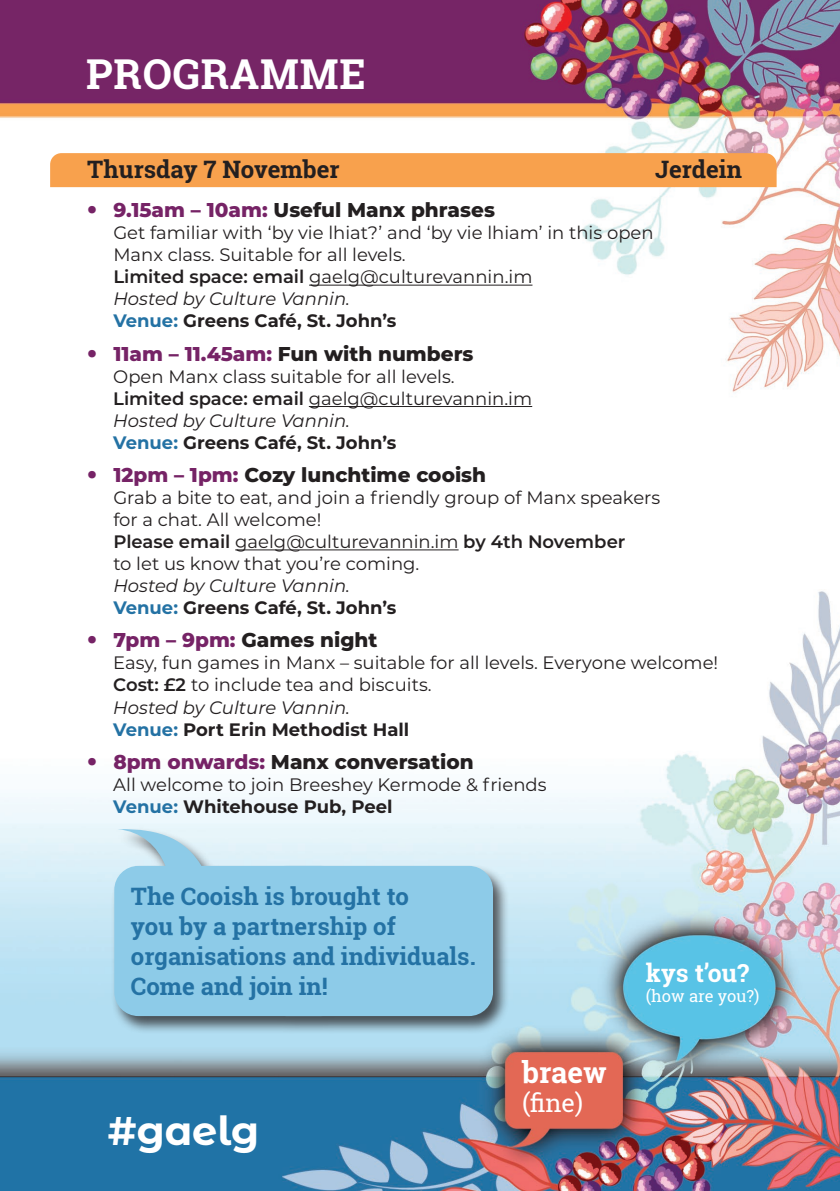
<style>
.page{position:relative;width:840px;height:1191px;background:#fff}
.page>*{position:absolute;margin:0;border:0;box-sizing:border-box;transform-origin:0 0}
.t1{font:700 41.2px "Roboto Slab";letter-spacing:.02em;color:#fff}
.t2{font:700 40px "Montserrat Alternates";color:#fff}
.t3{font:700 29.4px "Roboto Slab";color:#fff}
.t4{font:25.2px "Roboto Slab";color:#fff}
.t5{font:700 24.8px "Roboto Slab";color:#fff}
.t6{font:700 24px/30px "Roboto Slab";color:#2472a4}
.t7{font:700 24px "Roboto Slab";color:#231f20}
.t8{font:800 20px "Montserrat";color:#231f20}
.t9{font:18px/22px "Montserrat";color:#231f20}
.t10{font:italic 18px/22px "Montserrat";color:#231f20}
.t11{font:16.6px "Roboto Slab";letter-spacing:-.005em;color:#fff}
.s1{font-size:26px;color:#762366}
.s2{color:#762366}
.s3{font-weight:600}
.s4{font-style:italic}
.s5{font-weight:700;color:#2472a4}
.s6{font-weight:700}
.s7{font-weight:700;font-style:normal;color:#2472a4}
.s8{font-weight:700;font-style:normal}
</style>
<div class="page">
<img style="left:0;top:0;width:839px;height:1191px">
<div style="left:50px;top:153px;width:726px;height:34px;background:#f8a14d"></div>
<hr style="left:309px;top:285px;width:223px;height:1px;background:#231f20">
<hr style="left:309px;top:406px;width:223px;height:1px;background:#231f20">
<hr style="left:235px;top:549px;width:223px;height:1px;background:#231f20">
<div style="left:111px;top:827px;width:398px;height:207px;background:#231f20;opacity:.75"></div>
<svg style="left:114px;top:829px;width:230px;height:187px;background:#a0d3eb"></svg>
<div style="left:262px;top:866px;width:230px;height:150px;background:#8dcbe8;border-radius:24px"></div>
<h1 class="t1" style="left:86px;top:45px;width:281px">PROGRAMME</h1>
<h3 class="t7" style="left:87px;top:153px;width:254px">Thursday 7 November</h3>
<h3 class="t7" style="left:654px;top:153px;width:88px">Jerdein</h3>
<p class="t8" style="left:87px;top:195px;width:409px"><span class="s1">•</span> <span class="s2">9.15am – 10am:</span> Useful Manx phrases</p>
<p class="t9" style="left:113px;top:221px;width:541px">Get familiar with ‘by vie lhiat?’ and ‘by vie lhiam’ in this open Manx class. Suitable for all levels.<br><span class="s3">Limited space: email</span> gaelg@culturevannin.im<br><span class="s4">Hosted by Culture Vannin.<br></span><span class="s5">Venue:</span> <span class="s6">Greens Café, St. John’s</span></p>
<p class="t8" style="left:87px;top:339px;width:387px"><span class="s1">•</span> <span class="s2">11am – 11.45am:</span> Fun with numbers</p>
<p class="t9" style="left:113px;top:365px;width:420px">Open Manx class suitable for all levels.<br><span class="s3">Limited space: email</span> gaelg@culturevannin.im <span class="s4">Hosted by Culture Vannin.<br></span><span class="s5">Venue:</span> <span class="s6">Greens Café, St. John’s</span></p>
<p class="t8" style="left:87px;top:460px;width:400px"><span class="s1">•</span> <span class="s2">12pm – 1pm:</span> Cozy lunchtime cooish</p>
<p class="t9" style="left:113px;top:486px;width:548px">Grab a bite to eat, and join a friendly group of Manx speakers for a chat. All welcome!<br><span class="s3">Please email</span> gaelg@culturevannin.im <span class="s3">by 4th November<br></span>to let us know that you’re coming.</p>
<p class="t10" style="left:113px;top:574px;width:284px">Hosted by Culture Vannin.<br><span class="s7">Venue:</span> <span class="s8">Greens Café, St. John’s</span></p>
<p class="t8" style="left:87px;top:625px;width:291px"><span class="s1">•</span> <span class="s2">7pm – 9pm:</span> Games night</p>
<p class="t9" style="left:113px;top:651px;width:606px">Easy, fun games in Manx – suitable for all levels. Everyone welcome!<br><span class="s3">Cost: £2</span> to include tea and biscuits.<br><span class="s4">Hosted by Culture Vannin.<br></span><span class="s5">Venue:</span> <span class="s6">Port Erin Methodist Hall</span></p>
<p class="t8" style="left:87px;top:747px;width:387px"><span class="s1">•</span> <span class="s2">8pm onwards:</span> Manx conversation</p>
<p class="t9" style="left:113px;top:773px;width:434px">All welcome to join Breeshey Kermode &amp; friends<br><span class="s5">Venue:</span> <span class="s6">Whitehouse Pub, Peel</span></p>
<h3 class="t6" style="left:131px;top:881px;width:346px">The Cooish is brought to<br>you by a partnership of organisations and individuals.<br>Come and join in!</h3>
<h2 class="t2" style="left:108px;top:1101px;width:153px">#gaelg</h2>
<h3 class="t3" style="left:522px;top:1052px;width:86px">braew</h3>
<h3 class="t4" style="left:522px;top:1085px;width:62px">(fine)</h3>
<h3 class="t5" style="left:645px;top:955px;width:105px">kys t’ou?</h3>
<p class="t11" style="left:645px;top:985px;width:115px">(how are you?)</p>
</div>
